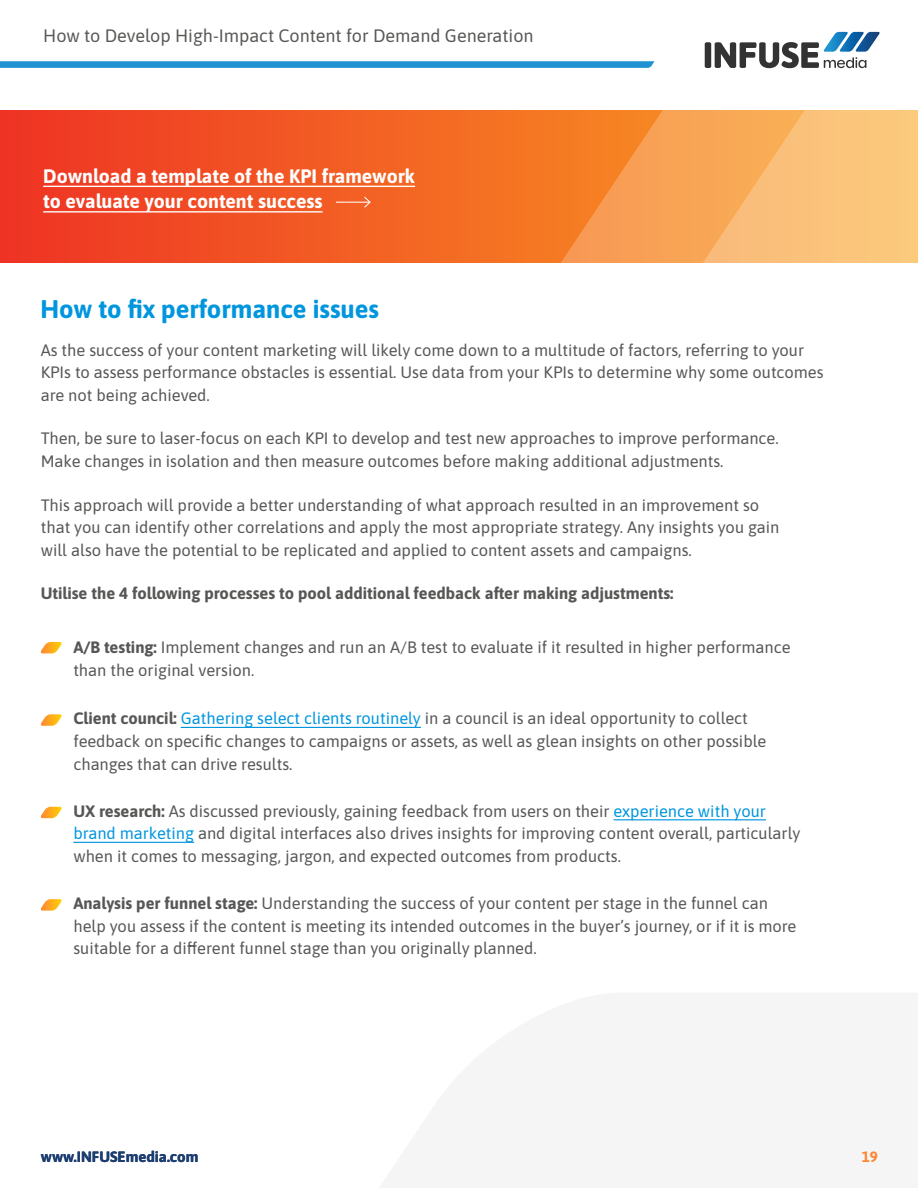
<style>
.page{position:relative;width:918px;height:1188px;background:#fff}
.page>*{position:absolute;margin:0;border:0;box-sizing:border-box;transform-origin:0 0}
.t1{font:700 25.5px "Asap";color:#0096de}
.t2{font:700 19.5px/25.5px "Asap";color:#fff}
.t3{font:18px "Asap";color:#585856}
.t4{font:16.5px/22.5px "Asap";color:#575756}
.t5{font:700 16.5px "Asap";color:#575756}
.t6{font:700 15px "Asap";color:#1c3d70}
.t7{font:700 15px "Asap";color:#fe8636}
.s1{font-weight:700}
.s2{color:#0096de}
</style>
<div class="page">
<svg style="left:0;top:61px;width:655px;height:7px;background:#2b98d4"></svg>
<svg style="left:0;top:111px;width:549px;height:151px;background:#f15524"></svg>
<svg style="left:549px;top:110px;width:142px;height:153px;background:#f6903e"></svg>
<svg style="left:691px;top:110px;width:227px;height:153px;background:#f9bc70"></svg>
<hr style="left:43px;top:186px;width:372px;height:1px;background:#fff">
<hr style="left:43px;top:211px;width:280px;height:2px;background:#fff">
<hr style="left:336px;top:202px;width:34px;height:1px;background:#fff">
<svg style="left:363px;top:196px;width:9px;height:13px"></svg>
<hr style="left:181px;top:727px;width:240px;height:1px;background:#0096de">
<hr style="left:614px;top:819px;width:152px;height:1px;background:#0096de">
<hr style="left:73px;top:842px;width:121px;height:1px;background:#0096de">
<svg style="left:40px;top:642px;width:22px;height:11px"></svg>
<svg style="left:40px;top:714px;width:22px;height:12px"></svg>
<svg style="left:40px;top:807px;width:22px;height:11px"></svg>
<svg style="left:40px;top:899px;width:22px;height:12px"></svg>
<svg style="left:705px;top:32px;width:175px;height:36px"></svg>
<p class="t3" style="left:43px;top:23px;width:492px">How to Develop High-Impact Content for Demand Generation</p>
<p class="t2" style="left:43px;top:162px;width:373px">Download a template of the KPI framework to evaluate your content success</p>
<h1 class="t1" style="left:40px;top:291px;width:340px">How to fix performance issues</h1>
<p class="t4" style="left:41px;top:338px;width:784px">As the success of your content marketing will likely come down to a multitude of factors, referring to your<br>KPIs to assess performance obstacles is essential. Use data from your KPIs to determine why some outcomes are not being achieved.</p>
<p class="t4" style="left:41px;top:426px;width:740px">Then, be sure to laser-focus on each KPI to develop and test new approaches to improve performance.<br>Make changes in isolation and then measure outcomes before making additional adjustments.</p>
<p class="t4" style="left:41px;top:493px;width:740px">This approach will provide a better understanding of what approach resulted in an improvement so that you can identify other correlations and apply the most appropriate strategy. Any insights you gain will also have the potential to be replicated and applied to content assets and campaigns.</p>
<p class="t5" style="left:41px;top:582px;width:634px">Utilise the 4 following processes to pool additional feedback after making adjustments:</p>
<p class="t4" style="left:73px;top:635px;width:719px"><span class="s1">A/B testing:</span> Implement changes and run an A/B test to evaluate if it resulted in higher performance than the original version.</p>
<p class="t4" style="left:73px;top:706px;width:695px"><span class="s1">Client council:</span> <span class="s2">Gathering select clients routinely</span> in a council is an ideal opportunity to collect feedback on specific changes to campaigns or assets, as well as glean insights on other possible changes that can drive results.</p>
<p class="t4" style="left:73px;top:799px;width:729px"><span class="s1">UX research:</span> As discussed previously, gaining feedback from users on their <span class="s2">experience with your brand marketing</span> and digital interfaces also drives insights for improving content overall, particularly when it comes to messaging, jargon, and expected outcomes from products.</p>
<p class="t4" style="left:73px;top:891px;width:725px"><span class="s1">Analysis per funnel stage:</span> Understanding the success of your content per stage in the funnel can help you assess if the content is meeting its intended outcomes in the buyer’s journey, or if it is more suitable for a different funnel stage than you originally planned.</p>
<p class="t6" style="left:41px;top:1146px;width:159px">www.INFUSEmedia.com</p>
<p class="t7" style="left:862px;top:1146px;width:18px">19</p>
</div>
